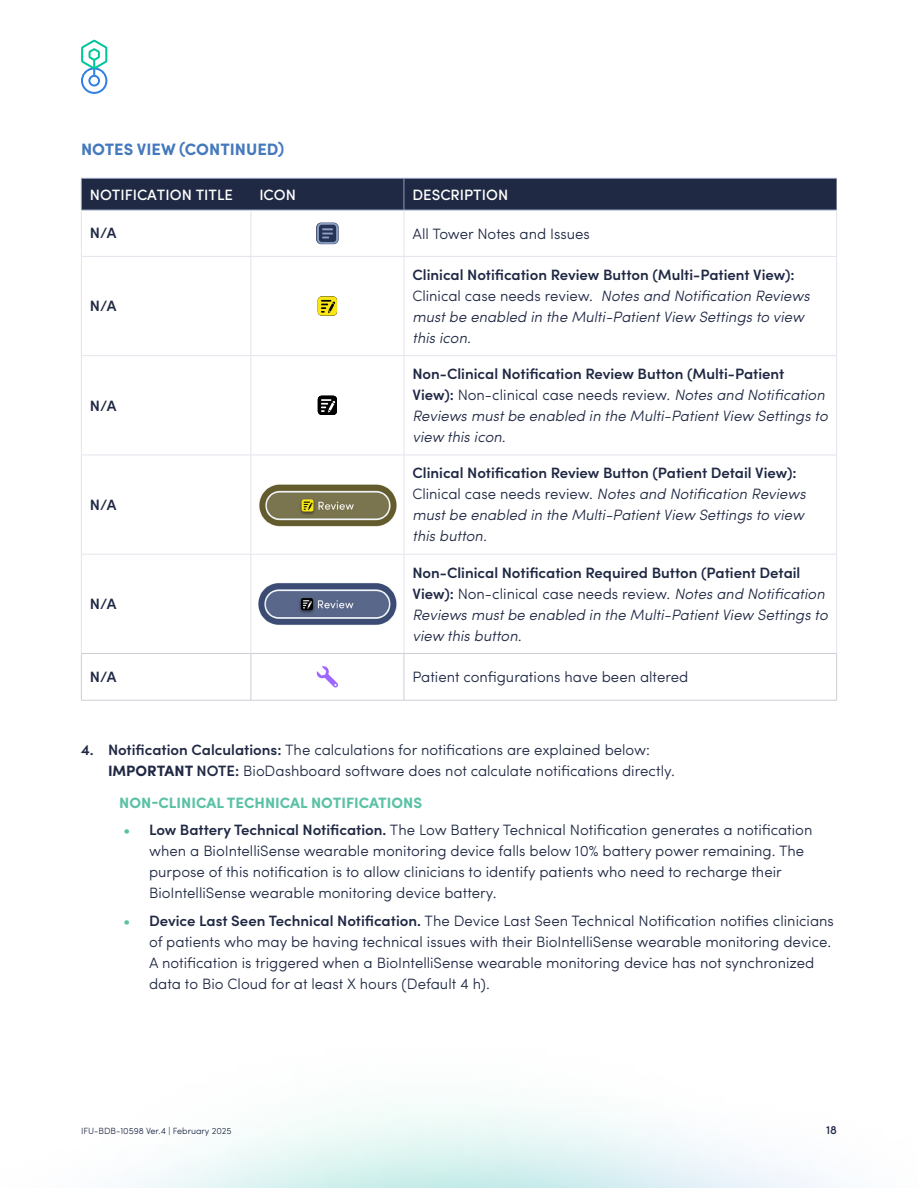
<style>
.page{position:relative;width:918px;height:1188px;background:#fff}
.page>*{position:absolute;margin:0;border:0;box-sizing:border-box;transform-origin:0 0}
.t1{font:700 16.5px "Sofia Pro";color:#4579bd}
.t2{font:300 15px/21px "Sofia Pro";color:#202944}
.t3{font:italic 300 15px/21px "Sofia Pro";color:#202944}
.t4{font:700 15px "Sofia Pro";color:#5bc1a5}
.t5{font:500 15px "Sofia Pro";color:#fff}
.t6{font:600 15px "Sofia Pro";color:#202944}
.t7{font:500 12px "Sofia Pro";color:#202944}
.t8{font:300 9px "Sofia Pro";color:#202944}
.s1{font-weight:600;font-style:normal}
.s2{font-style:normal}
.s3{font-weight:600}
.s4{font-weight:700}
.s5{font-weight:600;color:#5bc1a5}
</style>
<div class="page">
<svg style="left:81px;top:40px;width:26px;height:54px"></svg>
<div style="left:82px;top:179px;width:755px;height:31px;background:#202944"></div>
<hr style="left:81px;top:653px;width:170px;height:1px;background:#cecfd6">
<hr style="left:81px;top:654px;width:1px;height:46px;background:#cecfd6">
<hr style="left:251px;top:653px;width:153px;height:1px;background:#cecfd6">
<hr style="left:251px;top:654px;width:1px;height:46px;background:#cecfd6">
<hr style="left:404px;top:653px;width:433px;height:1px;background:#cecfd6">
<hr style="left:404px;top:654px;width:1px;height:46px;background:#cecfd6">
<hr style="left:836px;top:654px;width:1px;height:46px;background:#cecfd6">
<hr style="left:81px;top:700px;width:170px;height:1px;background:#cecfd6">
<hr style="left:251px;top:700px;width:153px;height:1px;background:#cecfd6">
<hr style="left:404px;top:700px;width:433px;height:1px;background:#cecfd6">
<hr style="left:81px;top:178px;width:170px;height:1px;background:#8f9dbb">
<hr style="left:81px;top:179px;width:1px;height:31px;background:#8f9dbb">
<hr style="left:251px;top:178px;width:153px;height:1px;background:#8f9dbb">
<hr style="left:404px;top:178px;width:433px;height:1px;background:#8f9dbb">
<hr style="left:404px;top:179px;width:1px;height:31px;background:#8f9dbb">
<hr style="left:81px;top:210px;width:170px;height:1px;background:#8f9dbb">
<hr style="left:251px;top:210px;width:153px;height:1px;background:#8f9dbb">
<hr style="left:404px;top:210px;width:433px;height:1px;background:#8f9dbb">
<hr style="left:81px;top:210px;width:1px;height:46px;background:#e4e5ed">
<hr style="left:250px;top:210px;width:1px;height:46px;background:#e4e5ed">
<hr style="left:404px;top:210px;width:1px;height:46px;background:#e4e5ed">
<hr style="left:836px;top:210px;width:1px;height:46px;background:#e4e5ed">
<hr style="left:81px;top:256px;width:170px;height:1px;background:#e4e5ed">
<hr style="left:81px;top:257px;width:1px;height:98px;background:#e4e5ed">
<hr style="left:251px;top:256px;width:153px;height:1px;background:#e4e5ed">
<hr style="left:250px;top:257px;width:1px;height:98px;background:#e4e5ed">
<hr style="left:404px;top:256px;width:433px;height:1px;background:#e4e5ed">
<hr style="left:404px;top:257px;width:1px;height:98px;background:#e4e5ed">
<hr style="left:836px;top:257px;width:1px;height:98px;background:#e4e5ed">
<hr style="left:81px;top:355px;width:170px;height:1px;background:#e4e5ed">
<hr style="left:81px;top:356px;width:1px;height:99px;background:#e4e5ed">
<hr style="left:251px;top:355px;width:153px;height:1px;background:#e4e5ed">
<hr style="left:250px;top:356px;width:1px;height:99px;background:#e4e5ed">
<hr style="left:404px;top:355px;width:433px;height:1px;background:#e4e5ed">
<hr style="left:404px;top:356px;width:1px;height:99px;background:#e4e5ed">
<hr style="left:836px;top:356px;width:1px;height:99px;background:#e4e5ed">
<hr style="left:81px;top:455px;width:170px;height:1px;background:#e4e5ed">
<hr style="left:81px;top:455px;width:1px;height:99px;background:#e4e5ed">
<hr style="left:251px;top:455px;width:153px;height:1px;background:#e4e5ed">
<hr style="left:250px;top:455px;width:1px;height:99px;background:#e4e5ed">
<hr style="left:404px;top:455px;width:433px;height:1px;background:#e4e5ed">
<hr style="left:404px;top:455px;width:1px;height:99px;background:#e4e5ed">
<hr style="left:836px;top:455px;width:1px;height:99px;background:#e4e5ed">
<hr style="left:81px;top:554px;width:170px;height:1px;background:#e4e5ed">
<hr style="left:81px;top:555px;width:1px;height:98px;background:#e4e5ed">
<hr style="left:251px;top:554px;width:153px;height:1px;background:#e4e5ed">
<hr style="left:250px;top:555px;width:1px;height:98px;background:#e4e5ed">
<hr style="left:404px;top:554px;width:433px;height:1px;background:#e4e5ed">
<hr style="left:404px;top:555px;width:1px;height:98px;background:#e4e5ed">
<hr style="left:836px;top:555px;width:1px;height:98px;background:#e4e5ed">
<img style="left:316px;top:223px;width:23px;height:21px">
<div style="left:318px;top:296px;width:19px;height:20px;background:#fae617;border-radius:4px"></div>
<svg style="left:321px;top:300px;width:14px;height:13px"></svg>
<div style="left:318px;top:396px;width:19px;height:19px;background:#000;border-radius:4px"></div>
<svg style="left:321px;top:399px;width:14px;height:14px"></svg>
<img style="left:259px;top:484px;width:138px;height:43px">
<img style="left:258px;top:583px;width:139px;height:42px">
<svg style="left:317px;top:666px;width:21px;height:22px"></svg>
<p class="t1" style="left:81px;top:136px;width:205px">NOTES VIEW (CONTINUED)</p>
<p class="t5" style="left:90px;top:183px;width:145px">NOTIFICATION TITLE</p>
<p class="t5" style="left:259px;top:183px;width:38px">ICON</p>
<p class="t5" style="left:412px;top:183px;width:97px">DESCRIPTION</p>
<p class="t6" style="left:90px;top:222px;width:28px">N/A</p>
<p class="t2" style="left:412px;top:222px;width:179px">All Tower Notes and Issues</p>
<p class="t6" style="left:90px;top:295px;width:28px">N/A</p>
<p class="t6" style="left:90px;top:394px;width:28px">N/A</p>
<p class="t6" style="left:90px;top:493px;width:28px">N/A</p>
<p class="t6" style="left:90px;top:593px;width:28px">N/A</p>
<p class="t3" style="left:412px;top:263px;width:399px"><span class="s1">Clinical Notification Review Button (Multi-Patient View):<br></span><span class="s2">Clinical case needs review.</span> Notes and Notification Reviews must be enabled in the Multi-Patient View Settings to view this icon.</p>
<p class="t3" style="left:412px;top:362px;width:417px"><span class="s1">Non-Clinical Notification Review Button (Multi-Patient View):</span> <span class="s2">Non-clinical case needs review.</span> Notes and Notification Reviews must be enabled in the Multi-Patient View Settings to view this icon.</p>
<p class="t3" style="left:412px;top:462px;width:395px"><span class="s1">Clinical Notification Review Button (Patient Detail View):<br></span><span class="s2">Clinical case needs review.</span> Notes and Notification Reviews must be enabled in the Multi-Patient View Settings to view this button.</p>
<p class="t3" style="left:412px;top:561px;width:417px"><span class="s1">Non-Clinical Notification Required Button (Patient Detail View):</span> <span class="s2">Non-clinical case needs review.</span> Notes and Notification Reviews must be enabled in the Multi-Patient View Settings to view this button.</p>
<p class="t6" style="left:90px;top:666px;width:28px">N/A</p>
<p class="t2" style="left:412px;top:666px;width:278px">Patient configurations have been altered</p>
<p class="t2" style="left:108px;top:738px;width:568px;text-indent:-27px"><span class="s3">4. Notification Calculations:</span> The calculations for notifications are explained below:<br><span class="s4">IMPORTANT</span> <span class="s3">NOTE:</span> BioDashboard software does not calculate notifications directly.</p>
<p class="t4" style="left:119px;top:791px;width:304px">NON-CLINICAL TECHNICAL NOTIFICATIONS</p>
<p class="t2" style="left:149px;top:819px;width:665px;text-indent:-26px"><span class="s5">•</span> <span class="s3">Low Battery Technical Notification.</span> The Low Battery Technical Notification generates a notification when a BioIntelliSense wearable monitoring device falls below 10% battery power remaining. The purpose of this notification is to allow clinicians to identify patients who need to recharge their BioIntelliSense wearable monitoring device battery.</p>
<p class="t2" style="left:149px;top:909px;width:686px;text-indent:-26px"><span class="s5">•</span> <span class="s3">Device Last Seen Technical Notification.</span> The Device Last Seen Technical Notification notifies clinicians of patients who may be having technical issues with their BioIntelliSense wearable monitoring device.<br>A notification is triggered when a BioIntelliSense wearable monitoring device has not synchronized data to Bio Cloud for at least X hours (Default 4 h).</p>
<p class="t8" style="left:81px;top:1124px;width:152px">IFU-BDB-10598 Ver.4 | February 2025</p>
<p class="t7" style="left:826px;top:1121px;width:12px">18</p>
</div>
